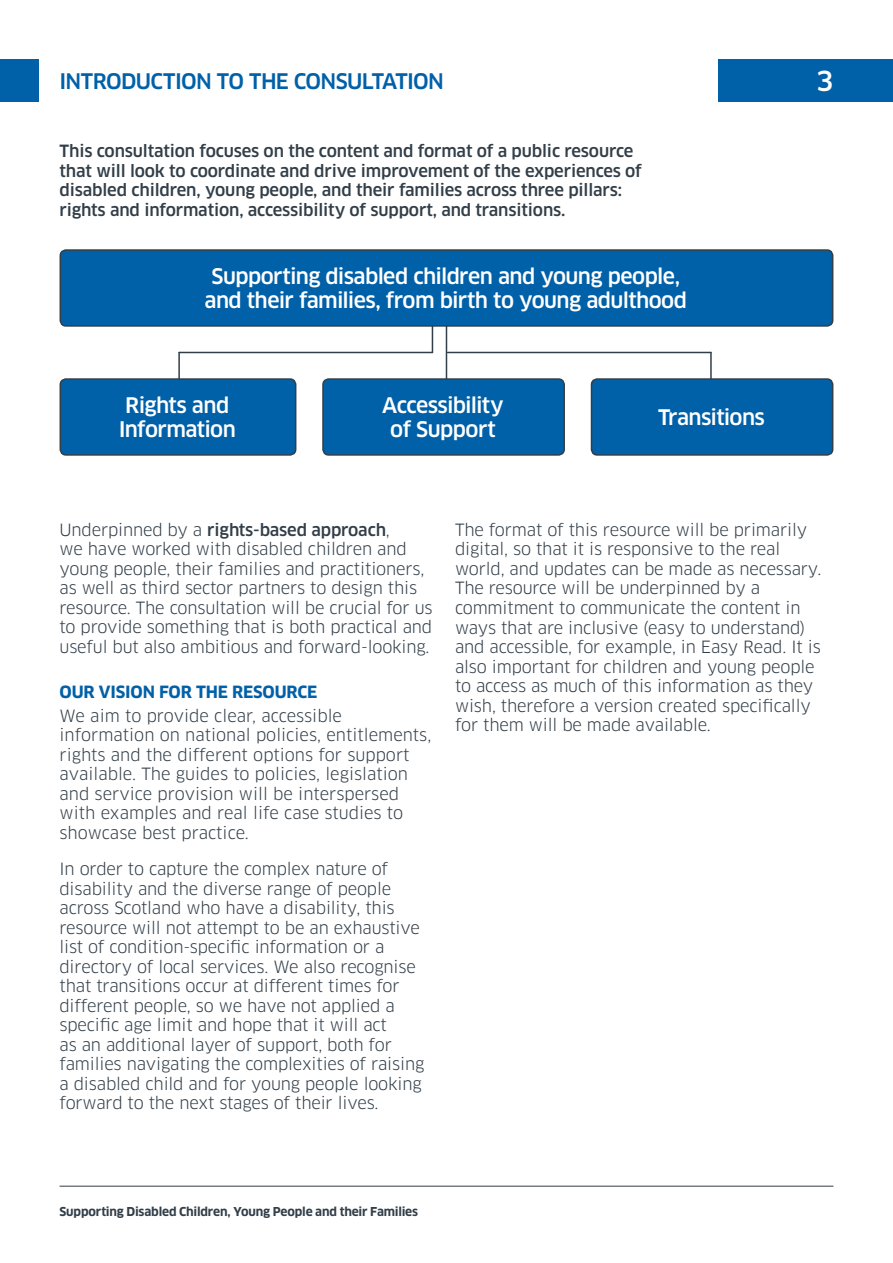
<style>
.page{position:relative;width:893px;height:1263px;background:#fff}
.page>*{position:absolute;margin:0;border:0;box-sizing:border-box;transform-origin:0 0}
.t1{font:500 27px "Clan";color:#fff}
.t2{font:500 21px/24px "Clan";letter-spacing:-.03em;color:#fff;text-align:center}
.t3{font:500 21px "Clan";letter-spacing:-.03em;color:#0060a8}
.t4{font:16.5px/19.5px "Clan";letter-spacing:-.01em;color:#323e48}
.t5{font:500 16.5px/19.5px "Clan";letter-spacing:-.01em;color:#323e48}
.t6{font:700 16.5px "Clan";letter-spacing:-.01em;color:#0060a8}
.t7{font:700 12px "Clan";letter-spacing:-.015em;color:#323e48}
.s1{font-weight:500}
</style>
<div class="page">
<div style="left:719px;top:60px;width:174px;height:42px;background:#0060a8"></div>
<div style="left:0;top:60px;width:38px;height:42px;background:#0060a8"></div>
<hr style="left:60px;top:1186px;width:773px;height:1px;background:#323e48">
<hr style="left:179px;top:352px;width:253px;height:1px;background:#323e48">
<hr style="left:178px;top:352px;width:2px;height:32px;background:#323e48">
<hr style="left:446px;top:324px;width:1px;height:57px;background:#323e48">
<hr style="left:710px;top:352px;width:2px;height:32px;background:#323e48">
<hr style="left:432px;top:321px;width:1px;height:31px;background:#323e48">
<hr style="left:448px;top:352px;width:263px;height:1px;background:#323e48">
<div style="left:60px;top:250px;width:773px;height:76px;background:#0060a8;border-radius:6px"></div>
<div style="left:60px;top:249px;width:773px;height:78px;border:2px solid #323e48;border-radius:6px"></div>
<div style="left:60px;top:379px;width:236px;height:76px;background:#0060a8;border-radius:6px"></div>
<div style="left:60px;top:378px;width:236px;height:78px;border:2px solid #323e48;border-radius:6px"></div>
<div style="left:323px;top:379px;width:241px;height:76px;background:#0060a8;border-radius:6px"></div>
<div style="left:322px;top:378px;width:243px;height:78px;border:2px solid #323e48;border-radius:6px"></div>
<div style="left:591px;top:379px;width:242px;height:76px;background:#0060a8;border-radius:6px"></div>
<div style="left:591px;top:378px;width:242px;height:78px;border:2px solid #323e48;border-radius:6px"></div>
<p class="t3" style="left:60px;top:68px;width:386px">INTRODUCTION TO THE CONSULTATION</p>
<p class="t5" style="left:60px;top:142px;width:584px">This consultation focuses on the content and format of a public resource that will look to coordinate and drive improvement of the experiences of disabled children, young people, and their families across three pillars: rights and information, accessibility of support, and transitions.</p>
<p class="t2" style="left:204px;top:265px;width:484px">Supporting disabled children and young people, and their families, from birth to young adulthood</p>
<p class="t2" style="left:119px;top:394px;width:119px">Rights and<br>Information</p>
<p class="t2" style="left:382px;top:394px;width:123px">Accessibility of Support</p>
<p class="t2" style="left:658px;top:406px;width:108px">Transitions</p>
<h1 class="t1" style="left:816px;top:65px;width:19px">3</h1>
<p class="t4" style="left:60px;top:520px;width:375px">Underpinned by a <span class="s1">rights-based approach</span>,<br>we have worked with disabled children and young people, their families and practitioners, as well as third sector partners to design this resource. The consultation will be crucial for us to provide something that is both practical and useful but also ambitious and forward-looking.</p>
<p class="t6" style="left:60px;top:682px;width:259px">OUR VISION FOR THE RESOURCE</p>
<p class="t4" style="left:60px;top:706px;width:373px">We aim to provide clear, accessible information on national policies, entitlements, rights and the different options for support available. The guides to policies, legislation and service provision will be interspersed with examples and real life case studies to showcase best practice.</p>
<p class="t4" style="left:60px;top:860px;width:366px">In order to capture the complex nature of disability and the diverse range of people across Scotland who have a disability, this resource will not attempt to be an exhaustive list of condition-specific information or a directory of local services. We also recognise that transitions occur at different times for different people, so we have not applied a specific age limit and hope that it will act<br>as an additional layer of support, both for families navigating the complexities of raising a disabled child and for young people looking forward to the next stages of their lives.</p>
<p class="t4" style="left:455px;top:520px;width:368px">The format of this resource will be primarily digital, so that it is responsive to the real world, and updates can be made as necessary.<br>The resource will be underpinned by a commitment to communicate the content in ways that are inclusive (easy to understand) and accessible, for example, in Easy Read. It is also important for children and young people to access as much of this information as they wish, therefore a version created specifically for them will be made available.</p>
<p class="t7" style="left:60px;top:1204px;width:360px">Supporting Disabled Children, Young People and their Families</p>
</div>
